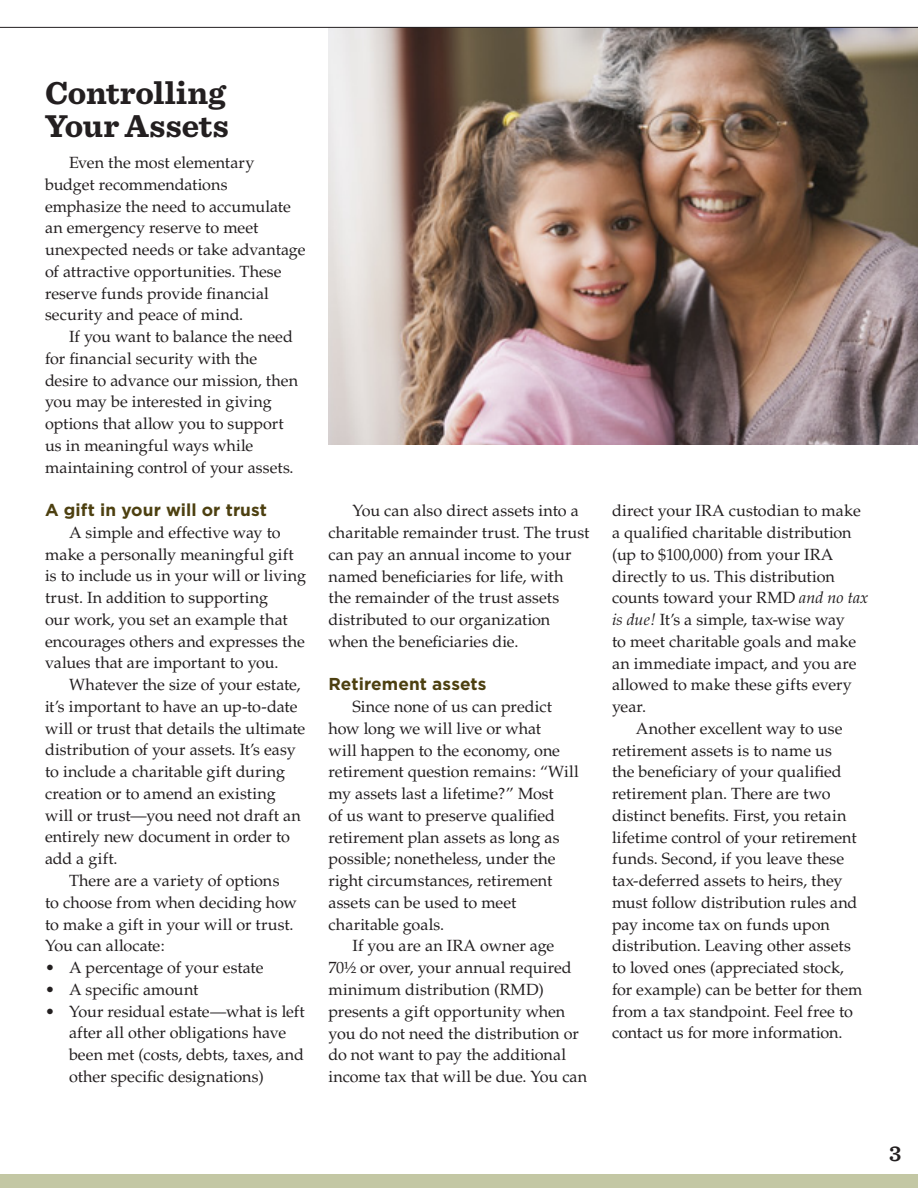
<style>
.page{position:relative;width:918px;height:1188px;background:#fff}
.page>*{position:absolute;margin:0;border:0;box-sizing:border-box;transform-origin:0 0}
.t1{font:700 33px/33px "Sentinel";color:#231f20}
.t2{font:600 22.5px "Sentinel";color:#231f20}
.t3{font:700 17.25px "Gotham";letter-spacing:.005em;color:#4d4010}
.t4{font:16.2px/21.8px "Palatino";color:#231f20}
.s1{font-style:italic}
</style>
<div class="page">
<div style="left:0;top:1174px;width:918px;height:14px;background:#c3c7a4"></div>
<img style="left:328px;top:28px;width:590px;height:417px">
<hr style="left:0;top:27px;width:918px;height:1px;background:#231f20">
<h1 class="t1" style="left:45px;top:75px;width:185px">Controlling<br>Your Assets</h1>
<p class="t4" style="left:45px;top:152px;width:262px;text-indent:24px">Even the most elementary budget recommendations emphasize the need to accumulate an emergency reserve to meet unexpected needs or take advantage of attractive opportunities. These reserve funds provide financial security and peace of mind.</p>
<p class="t4" style="left:45px;top:326px;width:255px;text-indent:24px">If you want to balance the need for financial security with the desire to advance our mission, then you may be interested in giving options that allow you to support us in meaningful ways while maintaining control of your assets.</p>
<p class="t3" style="left:45px;top:499px;width:224px">A gift in your will or trust</p>
<p class="t4" style="left:45px;top:522px;width:263px;text-indent:24px">A simple and effective way to make a personally meaningful gift is to include us in your will or living trust. In addition to supporting<br>our work, you set an example that encourages others and expresses the values that are important to you.</p>
<p class="t4" style="left:69px;top:674px;width:233px">Whatever the size of your estate,</p>
<p class="t4" style="left:45px;top:696px;width:254px">it’s important to have an up-to-date</p>
<p class="t4" style="left:45px;top:718px;width:262px">will or trust that details the ultimate</p>
<p class="t4" style="left:45px;top:739px;width:252px">distribution of your assets. It’s easy</p>
<p class="t4" style="left:45px;top:761px;width:242px">to include a charitable gift during</p>
<p class="t4" style="left:45px;top:783px;width:232px">creation or to amend an existing</p>
<p class="t4" style="left:45px;top:805px;width:258px">will or trust—you need not draft an</p>
<p class="t4" style="left:45px;top:826px;width:247px">entirely new document in order to</p>
<p class="t4" style="left:45px;top:848px;width:74px">add a gift.</p>
<p class="t4" style="left:69px;top:870px;width:212px">There are a variety of options</p>
<p class="t4" style="left:45px;top:892px;width:254px">to choose from when deciding how</p>
<p class="t4" style="left:45px;top:913px;width:250px">to make a gift in your will or trust.</p>
<p class="t4" style="left:45px;top:935px;width:121px">You can allocate:</p>
<p class="t4" style="left:45px;top:957px;width:220px">• A percentage of your estate</p>
<p class="t4" style="left:45px;top:979px;width:155px">• A specific amount</p>
<p class="t4" style="left:69px;top:1000px;width:237px;text-indent:-24px">• Your residual estate—what is left after all other obligations have been met (costs, debts, taxes, and other specific designations)</p>
<p class="t4" style="left:329px;top:500px;width:262px;text-indent:24px">You can also direct assets into a charitable remainder trust. The trust can pay an annual income to your named beneficiaries for life, with the remainder of the trust assets distributed to our organization when the beneficiaries die.</p>
<p class="t3" style="left:328px;top:673px;width:160px">Retirement assets</p>
<p class="t4" style="left:352px;top:696px;width:201px">Since none of us can predict</p>
<p class="t4" style="left:329px;top:718px;width:214px">how long we will live or what</p>
<p class="t4" style="left:329px;top:740px;width:233px">will happen to the economy, one</p>
<p class="t4" style="left:329px;top:761px;width:252px">retirement question remains: “Will</p>
<p class="t4" style="left:329px;top:783px;width:227px">my assets last a lifetime?” Most</p>
<p class="t4" style="left:329px;top:805px;width:228px">of us want to preserve qualified</p>
<p class="t4" style="left:329px;top:827px;width:233px">retirement plan assets as long as</p>
<p class="t4" style="left:329px;top:848px;width:229px">possible; nonetheless, under the</p>
<p class="t4" style="left:329px;top:870px;width:225px">right circumstances, retirement</p>
<p class="t4" style="left:329px;top:892px;width:189px">assets can be used to meet</p>
<p class="t4" style="left:329px;top:914px;width:117px">charitable goals.</p>
<p class="t4" style="left:352px;top:935px;width:203px">If you are an IRA owner age</p>
<p class="t4" style="left:329px;top:957px;width:245px">70½ or over, your annual required</p>
<p class="t4" style="left:329px;top:979px;width:217px">minimum distribution (RMD)</p>
<p class="t4" style="left:329px;top:1001px;width:238px">presents a gift opportunity when</p>
<p class="t4" style="left:329px;top:1022px;width:252px">you do not need the distribution or</p>
<p class="t4" style="left:329px;top:1044px;width:239px">do not want to pay the additional</p>
<p class="t4" style="left:329px;top:1066px;width:260px">income tax that will be due. You can</p>
<p class="t4" style="left:612px;top:500px;width:250px">direct your IRA custodian to make</p>
<p class="t4" style="left:612px;top:522px;width:241px">a qualified charitable distribution</p>
<p class="t4" style="left:612px;top:544px;width:223px">(up to $100,000) from your IRA</p>
<p class="t4" style="left:612px;top:565px;width:224px">directly to us. This distribution</p>
<p class="t4" style="left:612px;top:587px;width:258px">counts toward your RMD <span class="s1">and no tax</span></p>
<p class="t4" style="left:612px;top:609px;width:234px"><span class="s1">is due!</span> It’s a simple, tax-wise way</p>
<p class="t4" style="left:612px;top:631px;width:246px">to meet charitable goals and make</p>
<p class="t4" style="left:612px;top:652px;width:246px">an immediate impact, and you are</p>
<p class="t4" style="left:612px;top:674px;width:241px">allowed to make these gifts every</p>
<p class="t4" style="left:612px;top:696px;width:36px">year.</p>
<p class="t4" style="left:636px;top:718px;width:208px">Another excellent way to use</p>
<p class="t4" style="left:612px;top:739px;width:222px">retirement assets is to name us</p>
<p class="t4" style="left:612px;top:761px;width:231px">the beneficiary of your qualified</p>
<p class="t4" style="left:612px;top:783px;width:220px">retirement plan. There are two</p>
<p class="t4" style="left:612px;top:805px;width:236px">distinct benefits. First, you retain</p>
<p class="t4" style="left:612px;top:827px;width:246px">lifetime control of your retirement</p>
<p class="t4" style="left:612px;top:848px;width:234px">funds. Second, if you leave these</p>
<p class="t4" style="left:612px;top:870px;width:232px">tax-deferred assets to heirs, they</p>
<p class="t4" style="left:612px;top:892px;width:247px">must follow distribution rules and</p>
<p class="t4" style="left:612px;top:914px;width:219px">pay income tax on funds upon</p>
<p class="t4" style="left:612px;top:935px;width:240px">distribution. Leaving other assets</p>
<p class="t4" style="left:612px;top:957px;width:234px">to loved ones (appreciated stock,</p>
<p class="t4" style="left:612px;top:979px;width:252px">for example) can be better for them</p>
<p class="t4" style="left:612px;top:1001px;width:243px">from a tax standpoint. Feel free to</p>
<p class="t4" style="left:612px;top:1022px;width:232px">contact us for more information.</p>
<h2 class="t2" style="left:889px;top:1136px;width:14px">3</h2>
</div>
